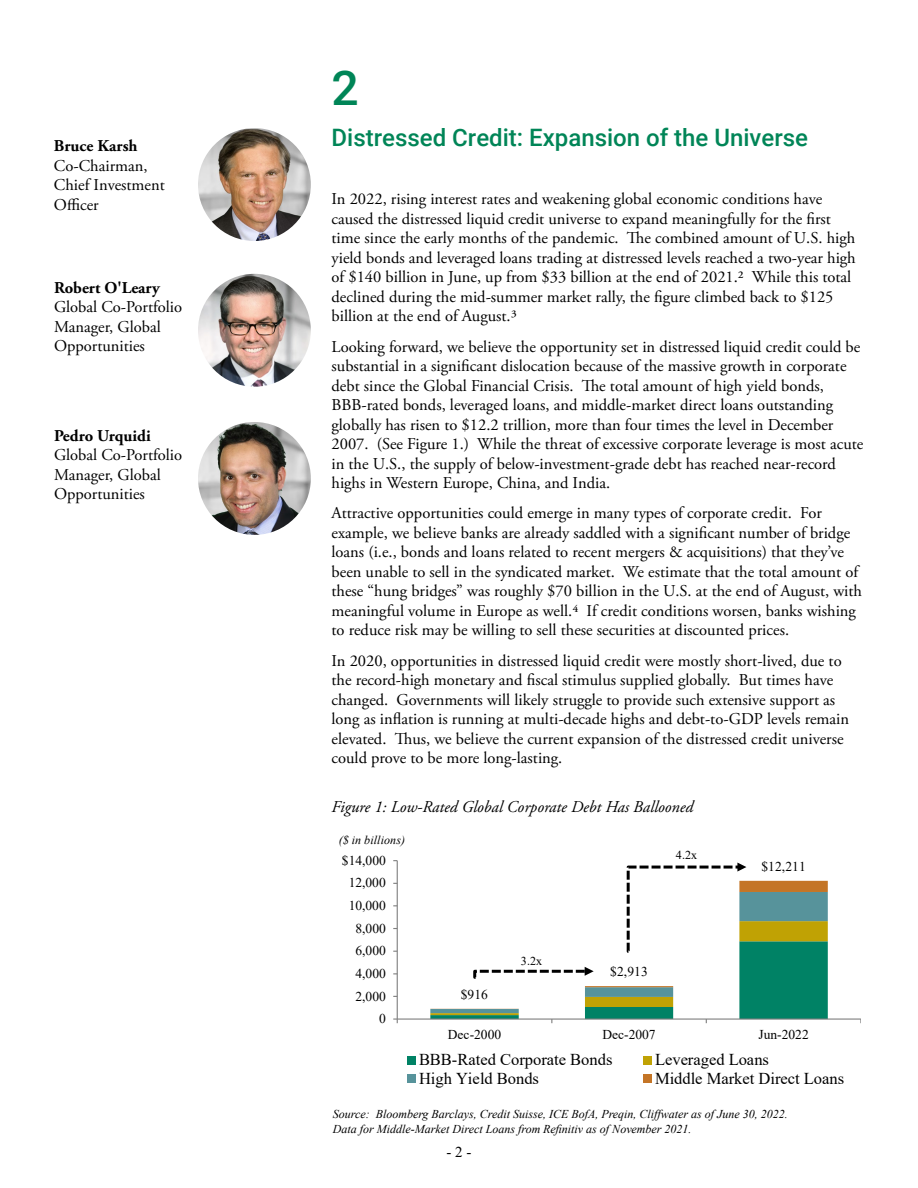
<style>
.page{position:relative;width:918px;height:1188px;background:#fff}
.page>*{position:absolute;margin:0;border:0;box-sizing:border-box;transform-origin:0 0}
.t1{font:500 48px "Roboto";color:#008557}
.t2{font:500 24px "Roboto";color:#008557}
.t3{font:16.5px/19.5px "Adobe Garamond Pro";color:#000}
.t4{font:16.5px "Times New Roman";color:#000}
.t5{font:italic 16.5px "Adobe Garamond Pro";color:#000}
.t6{font:700 16.5px "Adobe Garamond Pro";color:#000}
.t7{font:15px "Times New Roman";color:#000}
.t8{font:13.5px "Times New Roman";letter-spacing:.005em;color:#000}
.t9{font:italic 12px/15px "Times New Roman";color:#000}
.t10{font:12px "Times New Roman";color:#000}
</style>
<div class="page">
<img style="left:198px;top:128px;width:113px;height:113px;border-radius:56px">
<img style="left:198px;top:274px;width:113px;height:113px;border-radius:56px">
<img style="left:198px;top:422px;width:113px;height:113px;border-radius:56px">
<hr style="left:397px;top:861px;width:1px;height:158px;background:#7f7f7f">
<hr style="left:397px;top:1018px;width:464px;height:2px;background:#7f7f7f">
<svg style="left:393px;top:1018px;width:5px;height:5px"></svg>
<div style="left:407px;top:1056px;width:8px;height:8px;background:#008265"></div>
<div style="left:643px;top:1056px;width:8px;height:8px;background:#c0a204"></div>
<div style="left:407px;top:1075px;width:8px;height:8px;background:#57939b"></div>
<div style="left:643px;top:1075px;width:8px;height:8px;background:#c47526"></div>
<svg style="left:430px;top:863px;width:398px;height:160px"></svg>
<p class="t6" style="left:54px;top:137px;width:85px">Bruce Karsh</p>
<p class="t3" style="left:54px;top:157px;width:112px">Co-Chairman,<br>Chief Investment<br>Officer</p>
<p class="t6" style="left:54px;top:278px;width:107px">Robert O'Leary</p>
<p class="t3" style="left:54px;top:298px;width:130px">Global Co-Portfolio<br>Manager, Global<br>Opportunities</p>
<p class="t6" style="left:54px;top:426px;width:98px">Pedro Urquidi</p>
<p class="t3" style="left:54px;top:446px;width:130px">Global Co-Portfolio<br>Manager, Global<br>Opportunities</p>
<h1 class="t1" style="left:332px;top:54px;width:29px">2</h1>
<h2 class="t2" style="left:332px;top:120px;width:478px">Distressed Credit: Expansion of the Universe</h2>
<p class="t3" style="left:332px;top:190px;width:526px">In 2022, rising interest rates and weakening global economic conditions have caused the distressed liquid credit universe to expand meaningfully for the first time since the early months of the pandemic. The combined amount of U.S. high yield bonds and leveraged loans trading at distressed levels reached a two-year high of $140 billion in June, up from $33 billion at the end of 2021.2 While this total declined during the mid-summer market rally, the figure climbed back to $125 billion at the end of August.3</p>
<p class="t3" style="left:332px;top:337px;width:533px">Looking forward, we believe the opportunity set in distressed liquid credit could be substantial in a significant dislocation because of the massive growth in corporate debt since the Global Financial Crisis. The total amount of high yield bonds, BBB-rated bonds, leveraged loans, and middle-market direct loans outstanding globally has risen to $12.2 trillion, more than four times the level in December 2007. (See Figure 1.) While the threat of excessive corporate leverage is most acute in the U.S., the supply of below-investment-grade debt has reached near-record highs in Western Europe, China, and India.</p>
<p class="t3" style="left:332px;top:504px;width:532px">Attractive opportunities could emerge in many types of corporate credit. For example, we believe banks are already saddled with a significant number of bridge loans (i.e., bonds and loans related to recent mergers &amp; acquisitions) that they’ve been unable to sell in the syndicated market. We estimate that the total amount of these “hung bridges” was roughly $70 billion in the U.S. at the end of August, with meaningful volume in Europe as well.4 If credit conditions worsen, banks wishing to reduce risk may be willing to sell these securities at discounted prices.</p>
<p class="t3" style="left:332px;top:651px;width:519px">In 2020, opportunities in distressed liquid credit were mostly short-lived, due to the record-high monetary and fiscal stimulus supplied globally. But times have changed. Governments will likely struggle to provide such extensive support as long as inflation is running at multi-decade highs and debt-to-GDP levels remain elevated. Thus, we believe the current expansion of the distressed credit universe could prove to be more long-lasting.</p>
<p class="t5" style="left:332px;top:797px;width:363px">Figure 1: Low-Rated Global Corporate Debt Has Ballooned</p>
<p class="t9" style="left:339px;top:832px;width:68px">($ in billions)</p>
<p class="t8" style="left:342px;top:851px;width:45px">$14,000</p>
<p class="t8" style="left:349px;top:873px;width:39px">12,000</p>
<p class="t8" style="left:349px;top:896px;width:39px">10,000</p>
<p class="t8" style="left:355px;top:919px;width:32px">8,000</p>
<p class="t8" style="left:355px;top:941px;width:32px">6,000</p>
<p class="t8" style="left:355px;top:964px;width:32px">4,000</p>
<p class="t8" style="left:355px;top:987px;width:32px">2,000</p>
<p class="t8" style="left:379px;top:1009px;width:8px">0</p>
<p class="t8" style="left:461px;top:985px;width:29px">$916</p>
<p class="t10" style="left:521px;top:952px;width:23px">3.2x</p>
<p class="t10" style="left:676px;top:847px;width:23px">4.2x</p>
<p class="t8" style="left:610px;top:962px;width:39px">$2,913</p>
<p class="t8" style="left:761px;top:857px;width:46px">$12,211</p>
<p class="t8" style="left:448px;top:1025px;width:55px">Dec-2000</p>
<p class="t8" style="left:602px;top:1025px;width:55px">Dec-2007</p>
<p class="t8" style="left:759px;top:1025px;width:52px">Jun-2022</p>
<p class="t4" style="left:419px;top:1048px;width:195px">BBB-Rated Corporate Bonds</p>
<p class="t4" style="left:655px;top:1048px;width:116px">Leveraged Loans</p>
<p class="t4" style="left:419px;top:1067px;width:122px">High Yield Bonds</p>
<p class="t4" style="left:655px;top:1067px;width:191px">Middle Market Direct Loans</p>
<p class="t9" style="left:333px;top:1106px;width:457px">Source: Bloomberg Barclays, Credit Suisse, ICE BofA, Preqin, Cliffwater as of June 30, 2022.<br>Data for Middle-Market Direct Loans from Refinitiv as of November 2021.</p>
<p class="t7" style="left:447px;top:1142px;width:26px">- 2 -</p>
</div>
